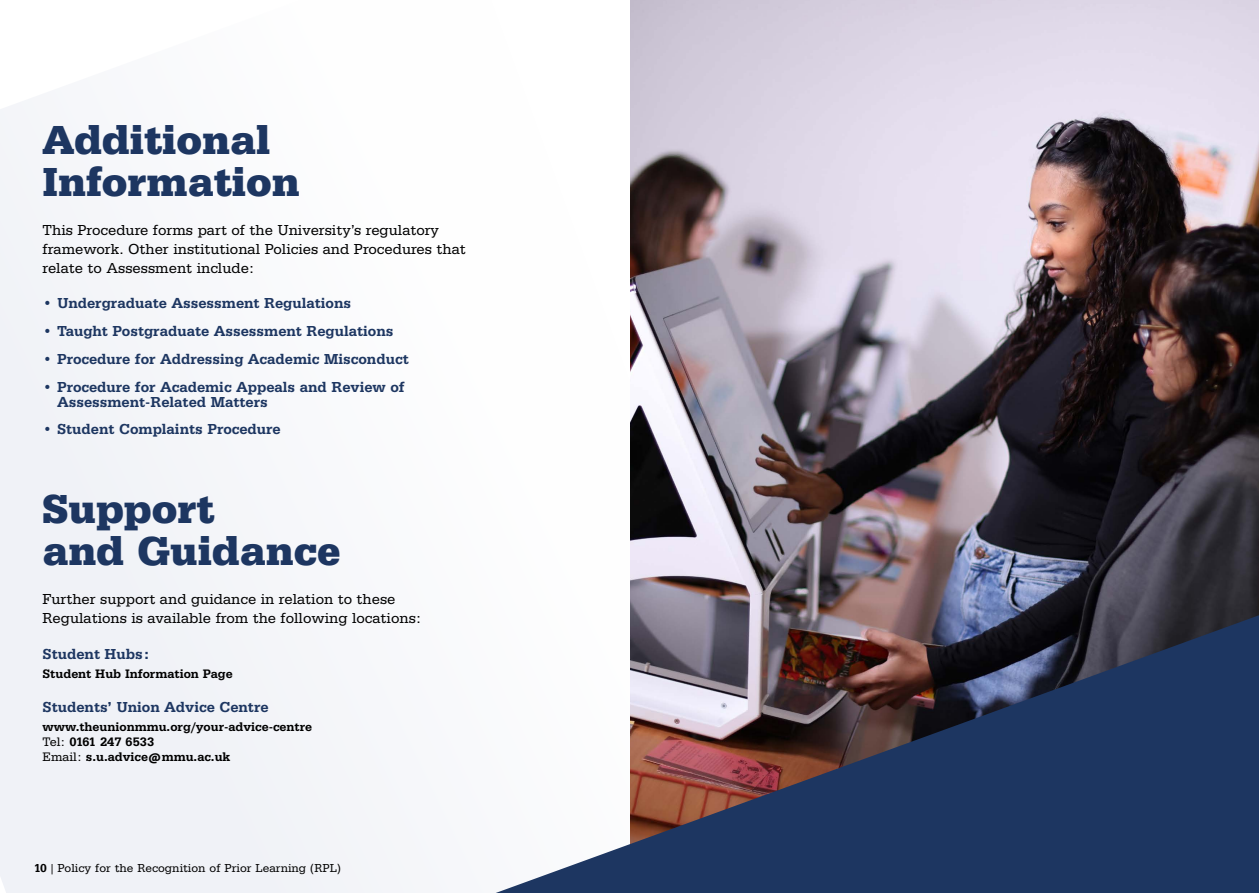
<style>
.page{position:relative;width:1259px;height:893px;background:#fff}
.page>*{position:absolute;margin:0;border:0;box-sizing:border-box;transform-origin:0 0}
.t1{font:700 42px/42px "Serifa BEFOP";color:#1d3661}
.t2{font:500 15px/15px "Serifa BEFOP";color:#1d3661}
.t3{font:15px/18.8px "Serifa BEFOP";color:#000}
.t4{font:500 12.75px/15px "Serifa BEFOP";color:#000}
.t5{font:12px "Serifa BEFOP";color:#000}
.s1{font-weight:400}
.s2{font-weight:500}
</style>
<div class="page">
<div style="left:0;top:99px;width:416px;height:794px;background:#f4f5f9"></div>
<img style="left:630px;top:0;width:629px;height:615px">
<img style="left:495px;top:615px;width:764px;height:278px">
<h1 class="t1" style="left:43px;top:119px;width:259px">Additional<br>Information</h1>
<p class="t3" style="left:43px;top:221px;width:425px">This Procedure forms part of the University’s regulatory framework. Other institutional Policies and Procedures that relate to Assessment include:</p>
<p class="t2" style="left:43px;top:296px;width:310px">• Undergraduate Assessment Regulations</p>
<p class="t2" style="left:43px;top:323px;width:352px">• Taught Postgraduate Assessment Regulations</p>
<p class="t2" style="left:43px;top:351px;width:368px">• Procedure for Addressing Academic Misconduct</p>
<p class="t2" style="left:57px;top:379px;width:349px;text-indent:-15px">• Procedure for Academic Appeals and Review of<br>Assessment-Related Matters</p>
<p class="t2" style="left:43px;top:422px;width:240px">• Student Complaints Procedure</p>
<h1 class="t1" style="left:43px;top:488px;width:300px">Support<br>and Guidance</h1>
<p class="t3" style="left:43px;top:590px;width:381px">Further support and guidance in relation to these<br>Regulations is available from the following locations:</p>
<p class="t2" style="left:43px;top:646px;width:109px">Student Hubs:</p>
<p class="t4" style="left:43px;top:666px;width:192px">Student Hub Information Page</p>
<p class="t2" style="left:43px;top:699px;width:227px">Students’ Union Advice Centre</p>
<p class="t4" style="left:43px;top:719px;width:271px">www.theunionmmu.org/your-advice-centre<br><span class="s1">Tel:</span> 0161 247 6533<br><span class="s1">Email:</span> s.u.advice@mmu.ac.uk</p>
<p class="t5" style="left:34px;top:861px;width:308px"><span class="s2">10</span> | Policy for the Recognition of Prior Learning (RPL)</p>
</div>
